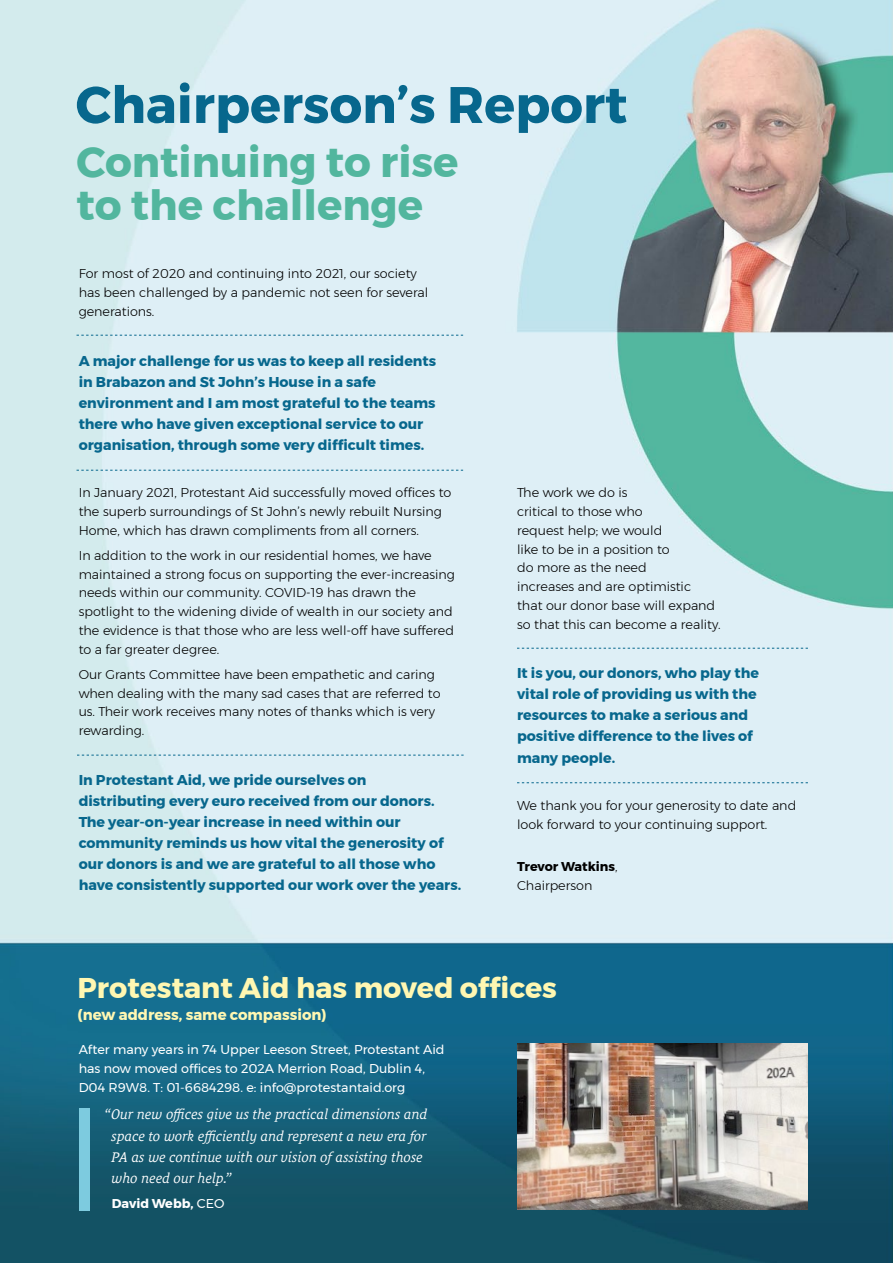
<style>
.page{position:relative;width:893px;height:1263px;background:#fff}
.page>*{position:absolute;margin:0;border:0;box-sizing:border-box;transform-origin:0 0}
.t1{font:700 51.3px "Montserrat";color:#07678d}
.t2{font:700 42px/43.5px "Montserrat";color:#52b69e}
.t3{font:700 28.5px "Montserrat";color:#fff7b2}
.t4{font:700 15px "Montserrat";color:#fff7b2}
.t5{font:700 14.25px/21px "Montserrat";color:#07678d}
.t6{font:italic 14.25px/21.3px "Le Monde Courrier Pro";color:#fff}
.t7{font:300 12.75px/18.8px "Montserrat";color:#000}
.t8{font:12.75px/18.8px "Montserrat";color:#fff}
.t9{font:700 12.75px/18.8px "Montserrat";color:#000}
.t10{font:700 12.75px "Montserrat";color:#fff}
.s1{font-weight:300}
.s2{font-weight:400}
</style>
<div class="page">
<img style="left:0;top:0;width:893px;height:1263px">
<svg style="left:77px;top:335px;width:386px;height:1px"></svg>
<svg style="left:77px;top:755px;width:387px;height:1px"></svg>
<svg style="left:77px;top:470px;width:386px;height:1px"></svg>
<svg style="left:517px;top:648px;width:291px;height:1px"></svg>
<svg style="left:517px;top:782px;width:291px;height:1px"></svg>
<div style="left:80px;top:1108px;width:10px;height:103px;background:#7dcbdf"></div>
<img style="left:517px;top:1044px;width:291px;height:165px">
<h1 class="t1" style="left:76px;top:64px;width:553px">Chairperson’s Report</h1>
<h2 class="t2" style="left:77px;top:140px;width:383px">Continuing to rise to the challenge</h2>
<p class="t7" style="left:79px;top:264px;width:351px">For most of 2020 and continuing into 2021, our society has been challenged by a pandemic not seen for several generations.</p>
<p class="t5" style="left:79px;top:350px;width:359px">A major challenge for us was to keep all residents in Brabazon and St John’s House in a safe environment and I am most grateful to the teams there who have given exceptional service to our organisation, through some very difficult times.</p>
<p class="t7" style="left:79px;top:483px;width:374px">In January 2021, Protestant Aid successfully moved offices to the superb surroundings of St John’s newly rebuilt Nursing<br>Home, which has drawn compliments from all corners.</p>
<p class="t7" style="left:79px;top:546px;width:378px">In addition to the work in our residential homes, we have maintained a strong focus on supporting the ever-increasing needs within our community. COVID-19 has drawn the spotlight to the widening divide of wealth in our society and the evidence is that those who are less well-off have suffered to a far greater degree.</p>
<p class="t7" style="left:79px;top:665px;width:363px">Our Grants Committee have been empathetic and caring when dealing with the many sad cases that are referred to us. Their work receives many notes of thanks which is very rewarding.</p>
<p class="t5" style="left:79px;top:769px;width:384px">In Protestant Aid, we pride ourselves on<br>distributing every euro received from our donors.<br>The year-on-year increase in need within our community reminds us how vital the generosity of our donors is and we are grateful to all those who have consistently supported our work over the years.</p>
<p class="t7" style="left:517px;top:483px;width:205px">The work we do is<br>critical to those who<br>request help; we would<br>like to be in a position to<br>do more as the need<br>increases and are optimistic<br>that our donor base will expand so that this can become a reality.</p>
<p class="t5" style="left:517px;top:663px;width:243px">It is you, our donors, who play the vital role of providing us with the resources to make a serious and positive difference to the lives of many people.</p>
<p class="t7" style="left:517px;top:796px;width:281px">We thank you for your generosity to date and look forward to your continuing support.</p>
<p class="t9" style="left:517px;top:857px;width:102px">Trevor Watkins<span class="s1">,<br>Chairperson</span></p>
<h3 class="t3" style="left:78px;top:965px;width:481px">Protestant Aid has moved offices</h3>
<p class="t4" style="left:78px;top:1003px;width:251px">(new address, same compassion)</p>
<p class="t8" style="left:79px;top:1040px;width:367px">After many years in 74 Upper Leeson Street, Protestant Aid has now moved offices to 202A Merrion Road, Dublin 4,<br>D04 R9W8. T: 01-6684298. e: info@protestantaid.org</p>
<p class="t6" style="left:112px;top:1102px;width:317px;text-indent:-7px">“ Our new offices give us the practical dimensions and space to work efficiently and represent a new era for PA as we continue with our vision of assisting those who need our help.”</p>
<p class="t10" style="left:112px;top:1194px;width:114px">David Webb, <span class="s2">CEO</span></p>
</div>
